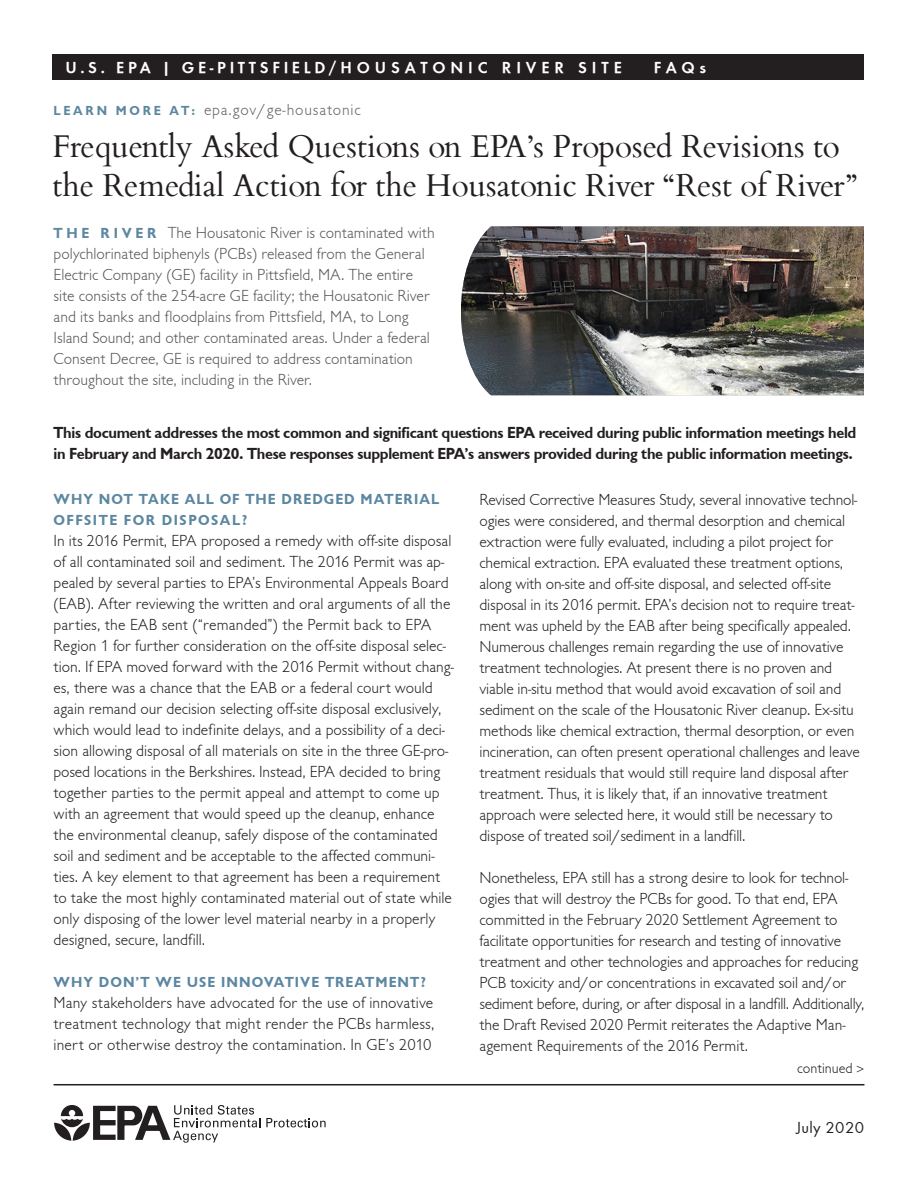
<style>
.page{position:relative;width:918px;height:1188px;background:#fff}
.page>*{position:absolute;margin:0;border:0;box-sizing:border-box;transform-origin:0 0}
.t1{font:31.5px/39px "Cardo";color:#231f20}
.t2{font:16.5px/21px "Chantilly LH Light";letter-spacing:-.01em;color:#231f20}
.t3{font:16.5px/21px "Chantilly LH Light";color:#545557}
.t4{font:700 16.5px/21px "Chantilly";letter-spacing:-.02em;color:#231f20}
.t5{font:700 16.5px "Function";letter-spacing:.285em;color:#fff}
.t6{font:16.5px "Chantilly LH Light";letter-spacing:.05em;color:#636366}
.t7{font:16.5px "Function";letter-spacing:.02em;color:#231f20}
.t8{font:700 15px/21px "Chantilly";letter-spacing:.07em;color:#5c87a1}
.t9{font:15px "Chantilly LH Light";color:#231f20}
.s1{font-family:"Chantilly";font-weight:700;font-size:13.5px;color:#5c87a1}
.s2{font-family:"Chantilly";font-weight:700;font-size:15px;color:#5c87a1}
</style>
<div class="page">
<hr style="left:54px;top:1084px;width:810px;height:1px;background:#231f20">
<div style="left:52px;top:54px;width:812px;height:26px;background:#231f20"></div>
<img style="left:461px;top:226px;width:403px;height:169px">
<svg style="left:54px;top:1105px;width:206px;height:38px"></svg>
<svg style="left:266px;top:1118px;width:60px;height:9px"></svg>
<p class="t5" style="left:66px;top:58px;width:558px">U.S. EPA | GE-PITTSFIELD/HOUSATONIC RIVER SITE</p>
<p class="t5" style="left:654px;top:58px;width:54px">FAQs</p>
<p class="t6" style="left:54px;top:101px;width:309px"><span class="s1">LEARN MORE AT:</span> epa.gov/ge-housatonic</p>
<h1 class="t1" style="left:52px;top:126px;width:806px">Frequently Asked Questions on EPA’s Proposed Revisions to the Remedial Action for the Housatonic River “Rest of River”</h1>
<p class="t3" style="left:54px;top:223px;width:383px"><span class="s2">T H E R I V E R</span> The Housatonic River is contaminated with polychlorinated biphenyls (PCBs) released from the General Electric Company (GE) facility in Pittsfield, MA. The entire site consists of the 254-acre GE facility; the Housatonic River and its banks and floodplains from Pittsfield, MA, to Long Island Sound; and other contaminated areas. Under a federal Consent Decree, GE is required to address contamination throughout the site, including in the River.</p>
<h4 class="t4" style="left:54px;top:422px;width:804px">This document addresses the most common and significant questions EPA received during public information meetings held in February and March 2020. These responses supplement EPA’s answers provided during the public information meetings.</h4>
<h5 class="t8" style="left:54px;top:488px;width:387px">WHY NOT TAKE ALL OF THE DREDGED MATERIAL<br>OFFSITE FOR DISPOSAL?</h5>
<p class="t2" style="left:54px;top:530px;width:402px">In its 2016 Permit, EPA proposed a remedy with off-site disposal of all contaminated soil and sediment. The 2016 Permit was ap&shy;pealed by several parties to EPA’s Environmental Appeals Board (EAB). After reviewing the written and oral arguments of all the parties, the EAB sent (“remanded”) the Permit back to EPA Region 1 for further consideration on the off-site disposal selec&shy;tion. If EPA moved forward with the 2016 Permit without chang&shy;es, there was a chance that the EAB or a federal court would again remand our decision selecting off-site disposal exclusively, which would lead to indefinite delays, and a possibility of a deci&shy;sion allowing disposal of all materials on site in the three GE-pro&shy;posed locations in the Berkshires. Instead, EPA decided to bring together parties to the permit appeal and attempt to come up with an agreement that would speed up the cleanup, enhance the environmental cleanup, safely dispose of the contaminated soil and sediment and be acceptable to the affected communi&shy;ties. A key element to that agreement has been a requirement to take the most highly contaminated material out of state while only disposing of the lower level material nearby in a properly designed, secure, landfill.</p>
<h5 class="t8" style="left:54px;top:971px;width:374px">WHY DON’T WE USE INNOVATIVE TREATMENT?</h5>
<p class="t2" style="left:54px;top:992px;width:382px;text-align:justify">Many stakeholders have advocated for the use of innovative treatment technology that might render the PCBs harmless, inert or otherwise destroy the contamination. In GE’s 2010</p>
<p class="t2" style="left:480px;top:489px;width:382px">Revised Corrective Measures Study, several innovative technol&shy;ogies were considered, and thermal desorption and chemical extraction were fully evaluated, including a pilot project for chemical extraction. EPA evaluated these treatment options, along with on-site and off-site disposal, and selected off-site disposal in its 2016 permit. EPA’s decision not to require treat&shy;ment was upheld by the EAB after being specifically appealed.<br>Numerous challenges remain regarding the use of innovative treatment technologies. At present there is no proven and viable in-situ method that would avoid excavation of soil and sediment on the scale of the Housatonic River cleanup. Ex-situ methods like chemical extraction, thermal desorption, or even incineration, can often present operational challenges and leave treatment residuals that would still require land disposal after treatment. Thus, it is likely that, if an innovative treatment approach were selected here, it would still be necessary to dispose of treated soil/sediment in a landfill.</p>
<p class="t2" style="left:480px;top:867px;width:386px">Nonetheless, EPA still has a strong desire to look for technol&shy;ogies that will destroy the PCBs for good. To that end, EPA committed in the February 2020 Settlement Agreement to facilitate opportunities for research and testing of innovative treatment and other technologies and approaches for reducing PCB toxicity and/or concentrations in excavated soil and/or sediment before, during, or after disposal in a landfill. Additionally, the Draft Revised 2020 Permit reiterates the Adaptive Man&shy;agement Requirements of the 2016 Permit.</p>
<p class="t9" style="left:797px;top:1060px;width:68px">continued &gt;</p>
<p class="t7" style="left:796px;top:1118px;width:69px">July 2020</p>
</div>
